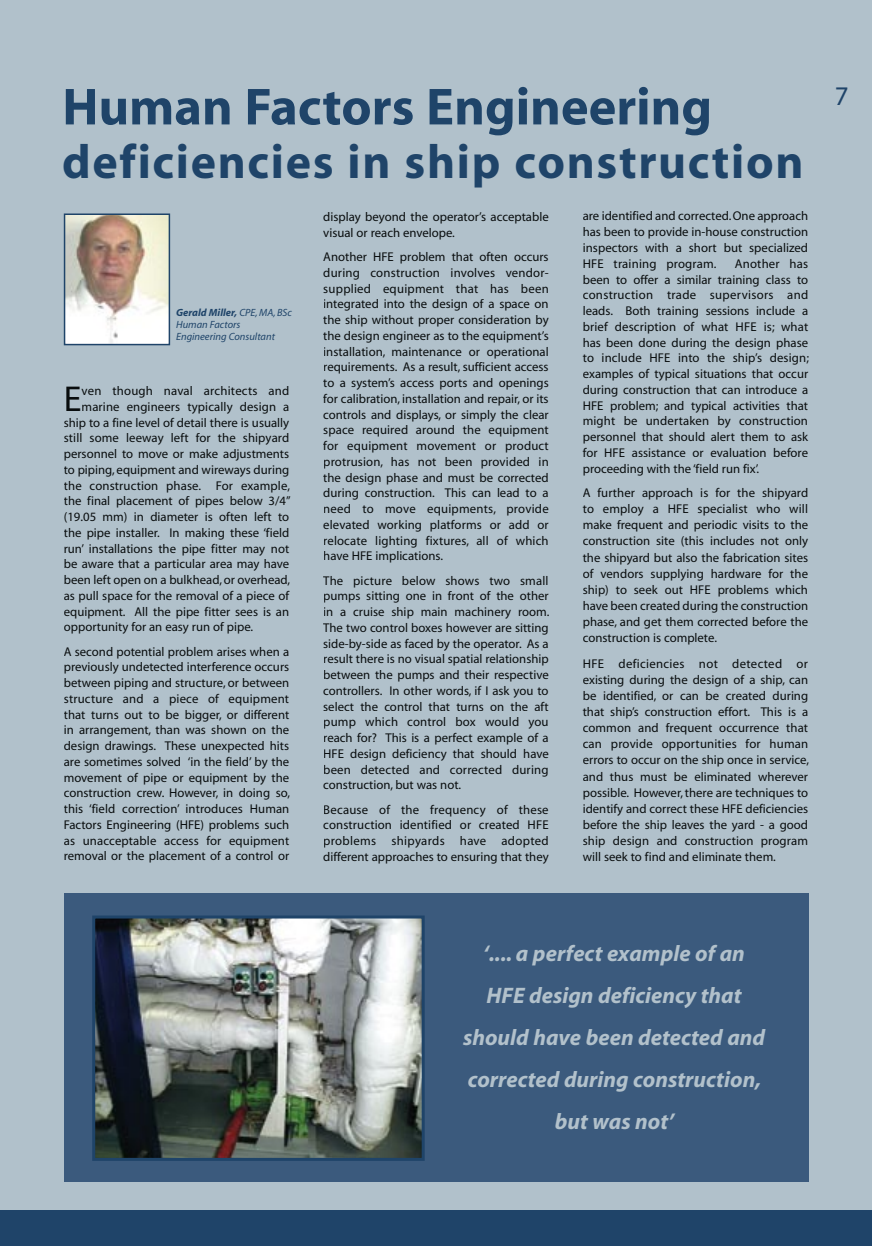
<style>
.page{position:relative;width:872px;height:1246px;background:#b1c1cb}
.page>*{position:absolute;margin:0;border:0;box-sizing:border-box;transform-origin:0 0}
.t1{font:700 52.5px "Myriad";color:#1f4469}
.t2{font:700 48px "Myriad";letter-spacing:.035em;color:#1f4469}
.t3{font:36.15px "Myriad";color:#090d0e}
.t4{font:27px "Myriad";color:#1f4469}
.t5{font:italic 700 22.5px/42px "Myriad";color:#b2c1cb;text-align:center}
.t6{font:12.75px/15.8px "Myriad";color:#090d0e;text-align:justify}
.t7{font:italic 10.5px/12px "Myriad";color:#1f4469}
.s1{font-weight:700}
</style>
<div class="page">
<svg style="left:64px;top:213px;width:106px;height:132px;background:#cdc3b8"></svg>
<div style="left:64px;top:893px;width:744px;height:289px;background:#3b5a7d"></div>
<img style="left:92px;top:915px;width:333px;height:246px">
<div style="left:0;top:1210px;width:872px;height:36px;background:#1f4469"></div>
<h1 class="t1" style="left:62px;top:80px;width:651px">Human Factors Engineering</h1>
<h2 class="t2" style="left:62px;top:138px;width:743px">deficiencies in ship construction</h2>
<p class="t7" style="left:176px;top:307px;width:117px"><span class="s1">Gerald Miller,</span> CPE, MA, BSc<br>Human Factors<br>Engineering Consultant</p>
<h3 class="t3" style="left:64px;top:381px;width:19px">E</h3>
<p class="t6" style="left:82px;top:383px;width:209px">ven though naval architects and</p>
<p class="t6" style="left:82px;top:399px;width:209px">marine engineers typically design a</p>
<p class="t6" style="left:64px;top:415px;width:227px">ship to a fine level of detail there is usually</p>
<p class="t6" style="left:64px;top:431px;width:227px">still some leeway left for the shipyard</p>
<p class="t6" style="left:64px;top:446px;width:227px">personnel to move or make adjustments</p>
<p class="t6" style="left:64px;top:462px;width:227px">to piping, equipment and wireways during</p>
<p class="t6" style="left:64px;top:478px;width:228px">the construction phase. For example,</p>
<p class="t6" style="left:64px;top:494px;width:228px">the final placement of pipes below 3/4”</p>
<p class="t6" style="left:64px;top:509px;width:227px">(19.05 mm) in diameter is often left to</p>
<p class="t6" style="left:64px;top:525px;width:227px">the pipe installer. In making these ‘field</p>
<p class="t6" style="left:64px;top:541px;width:227px">run’ installations the pipe fitter may not</p>
<p class="t6" style="left:64px;top:557px;width:227px">be aware that a particular area may have</p>
<p class="t6" style="left:64px;top:572px;width:228px">been left open on a bulkhead, or overhead,</p>
<p class="t6" style="left:64px;top:588px;width:227px">as pull space for the removal of a piece of</p>
<p class="t6" style="left:64px;top:604px;width:227px">equipment. All the pipe fitter sees is an</p>
<p class="t6" style="left:64px;top:620px;width:191px">opportunity for an easy run of pipe.</p>
<p class="t6" style="left:64px;top:644px;width:228px">A second potential problem arises when a previously undetected interference occurs between piping and structure, or between structure and a piece of equipment that turns out to be bigger, or different in arrangement, than was shown on the design drawings. These unexpected hits are sometimes solved ‘in the field’ by the movement of pipe or equipment by the construction crew. However, in doing so, this ‘field correction’ introduces Human Factors Engineering (HFE) problems such as unacceptable access for equipment removal or the placement of a control or</p>
<p class="t6" style="left:323px;top:209px;width:227px">display beyond the operator’s acceptable visual or reach envelope.</p>
<p class="t6" style="left:323px;top:249px;width:227px">Another HFE problem that often occurs during construction involves vendor&shy;supplied equipment that has been integrated into the design of a space on the ship without proper consideration by the design engineer as to the equipment’s installation, maintenance or operational requirements. As a result, sufficient access to a system’s access ports and openings for calibration, installation and repair, or its controls and displays, or simply the clear space required around the equipment for equipment movement or product protrusion, has not been provided in the design phase and must be corrected during construction. This can lead to a need to move equipments, provide elevated working platforms or add or relocate lighting fixtures, all of which have HFE implications.</p>
<p class="t6" style="left:323px;top:573px;width:228px">The picture below shows two small pumps sitting one in front of the other in a cruise ship main machinery room.<br>The two control boxes however are sitting side-by-side as faced by the operator. As a result there is no visual spatial relationship between the pumps and their respective controllers. In other words, if I ask you to select the control that turns on the aft pump which control box would you reach for? This is a perfect example of a HFE design deficiency that should have been detected and corrected during construction, but was not.</p>
<p class="t6" style="left:323px;top:802px;width:227px">Because of the frequency of these construction identified or created HFE problems shipyards have adopted different approaches to ensuring that they</p>
<p class="t6" style="left:583px;top:209px;width:227px">are identified and corrected. One approach has been to provide in-house construction inspectors with a short but specialized HFE training program.</p>
<p class="t6" style="left:583px;top:256px;width:228px;text-indent:152px">Another has been to offer a similar training class to construction trade supervisors and leads. Both training sessions include a brief description of what HFE is; what has been done during the design phase to include HFE into the ship’s design; examples of typical situations that occur during construction that can introduce a HFE problem; and typical activities that might be undertaken by construction personnel that should alert them to ask for HFE assistance or evaluation before proceeding with the ‘field run fix’.</p>
<p class="t6" style="left:583px;top:485px;width:227px">A further approach is for the shipyard to employ a HFE specialist who will make frequent and periodic visits to the construction site (this includes not only the shipyard but also the fabrication sites of vendors supplying hardware for the ship) to seek out HFE problems which have been created during the construction phase, and get them corrected before the construction is complete.</p>
<p class="t6" style="left:583px;top:656px;width:228px">HFE deficiencies not detected or existing during the design of a ship, can be identified, or can be created during that ship’s construction effort. This is a common and frequent occurrence that can provide opportunities for human errors to occur on the ship once in service, and thus must be eliminated wherever possible. However, there are techniques to identify and correct these HFE deficiencies before the ship leaves the yard - a good ship design and construction program will seek to find and eliminate them.</p>
<h3 class="t4" style="left:834px;top:83px;width:15px">7</h3>
<h3 class="t5" style="left:463px;top:933px;width:303px">‘.... a perfect example of an<br>HFE design deficiency that should have been detected and corrected during construction, but was not’</h3>
</div>
